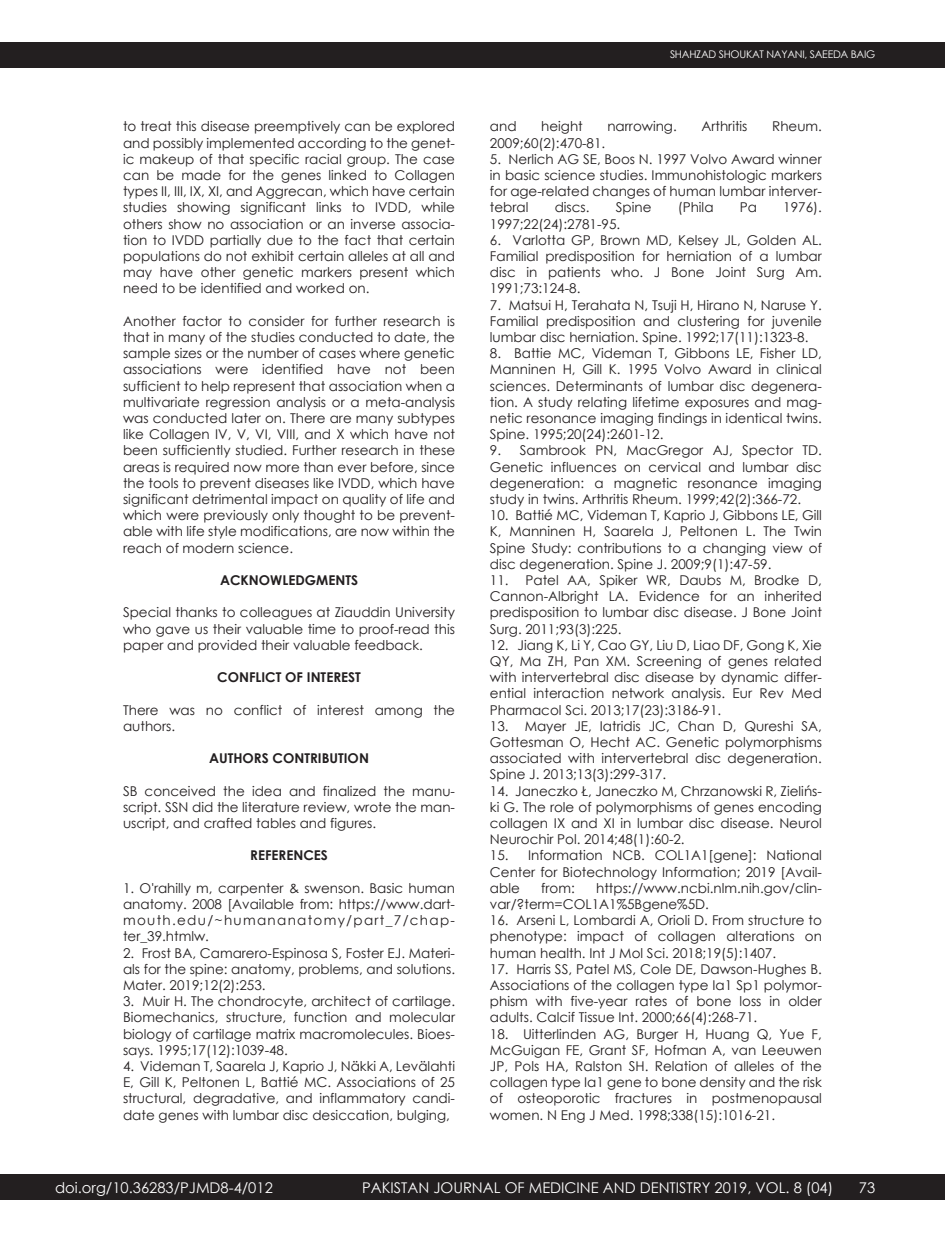
<style>
.page{position:relative;width:945px;height:1242px;background:#fff}
.page>*{position:absolute;margin:0;border:0;box-sizing:border-box;transform-origin:0 0}
.t1{font:14.7px "Century Gothic";color:#fff}
.t2{font:13.5px/16.2px "Century Gothic";color:#231f20;text-align:justify}
.t3{font:700 13.5px "Century Gothic";color:#231f20}
.t4{font:10.5px "Century Gothic";letter-spacing:-.025em;color:#fff}
</style>
<div class="page">
<div style="left:0;top:42px;width:945px;height:26px;background:#231f20"></div>
<div style="left:0;top:1174px;width:945px;height:26px;background:#231f20"></div>
<p class="t2" style="left:123px;top:118px;width:334px">to treat this disease preemptively can be explored and possibly implemented according to the genet&shy;ic makeup of that specific racial group. The case can be made for the genes linked to Collagen types II, III, IX, XI, and Aggrecan, which have certain studies showing significant links to IVDD, while others show no association or an inverse associa&shy;tion to IVDD partially due to the fact that certain populations do not exhibit certain alleles at all and may have other genetic markers present which need to be identified and worked on.</p>
<p class="t2" style="left:123px;top:313px;width:334px">Another factor to consider for further research is that in many of the studies conducted to date, the sample sizes or the number of cases where genetic associations were identified have not been sufficient to help represent that association when a multivariate regression analysis or a meta-analysis was conducted later on. There are many subtypes like Collagen IV, V, VI, VIII, and X which have not been sufficiently studied. Further research in these areas is required now more than ever before, since the tools to prevent diseases like IVDD, which have significant detrimental impact on quality of life and which were previously only thought to be prevent&shy;able with life style modifications, are now within the reach of modern science.</p>
<p class="t3" style="left:220px;top:570px;width:139px">ACKNOWLEDGMENTS</p>
<p class="t2" style="left:123px;top:604px;width:334px">Special thanks to colleagues at Ziauddin University who gave us their valuable time to proof-read this paper and provided their valuable feedback.</p>
<p class="t3" style="left:217px;top:667px;width:145px">CONFLICT OF INTEREST</p>
<p class="t2" style="left:123px;top:701px;width:334px">There was no conflict of interest among the authors.</p>
<p class="t3" style="left:209px;top:748px;width:161px">AUTHORS CONTRIBUTION</p>
<p class="t2" style="left:123px;top:782px;width:334px">SB conceived the idea and finalized the manu&shy;script. SSN did the literature review, wrote the man&shy;uscript, and crafted tables and figures.</p>
<p class="t3" style="left:250px;top:845px;width:79px">REFERENCES</p>
<p class="t2" style="left:123px;top:880px;width:334px">1. O'rahilly m, carpenter &amp; swenson. Basic human anatomy. 2008 [Available from: https://www.dart&shy;mouth.edu/~humananatomy/part_7/chap&shy;ter_39.htmlw.</p>
<p class="t2" style="left:123px;top:944px;width:334px">2. Frost BA, Camarero-Espinosa S, Foster EJ. Materi&shy;als for the spine: anatomy, problems, and solutions.<br>Mater. 2019;12(2):253.</p>
<p class="t2" style="left:123px;top:993px;width:334px">3. Muir H. The chondrocyte, architect of cartilage.<br>Biomechanics, structure, function and molecular biology of cartilage matrix macromolecules. Bioes&shy;says. 1995;17(12):1039-48.</p>
<p class="t2" style="left:123px;top:1058px;width:334px">4. Videman T, Saarela J, Kaprio J, Näkki A, Levälahti E, Gill K, Peltonen L, Battié MC. Associations of 25 structural, degradative, and inflammatory candi&shy;date genes with lumbar disc desiccation, bulging,</p>
<p class="t4" style="left:670px;top:47px;width:207px">SHAHZAD SHOUKAT NAYANI, SAEEDA BAIG</p>
<p class="t2" style="left:490px;top:118px;width:28px">and</p>
<p class="t2" style="left:541px;top:118px;width:43px">height</p>
<p class="t2" style="left:607px;top:118px;width:71px">narrowing.</p>
<p class="t2" style="left:701px;top:118px;width:48px">Arthritis</p>
<p class="t2" style="left:772px;top:118px;width:51px">Rheum.</p>
<p class="t2" style="left:490px;top:134px;width:117px">2009;60(2):470-81.</p>
<p class="t2" style="left:490px;top:151px;width:334px">5. Nerlich AG SE, Boos N. 1997 Volvo Award winner in basic science studies. Immunohistologic markers for age-related changes of human lumbar interver&shy;tebral</p>
<p class="t2" style="left:555px;top:199px;width:36px">discs.</p>
<p class="t2" style="left:616px;top:199px;width:37px">Spine</p>
<p class="t2" style="left:678px;top:199px;width:37px">(Phila</p>
<p class="t2" style="left:740px;top:199px;width:19px">Pa</p>
<p class="t2" style="left:783px;top:199px;width:40px">1976).</p>
<p class="t2" style="left:490px;top:215px;width:132px">1997;22(24):2781-95.</p>
<p class="t2" style="left:490px;top:232px;width:334px">6. Varlotta GP, Brown MD, Kelsey JL, Golden AL.<br>Familial predisposition for herniation of a lumbar disc in patients who. J Bone Joint Surg Am.<br>1991;73:124-8.</p>
<p class="t2" style="left:490px;top:296px;width:334px">7. Matsui H, Terahata N, Tsuji H, Hirano N, Naruse Y.<br>Familial predisposition and clustering for juvenile lumbar disc herniation. Spine. 1992;17(11):1323-8.</p>
<p class="t2" style="left:490px;top:345px;width:334px">8. Battie MC, Videman T, Gibbons LE, Fisher LD, Manninen H, Gill K. 1995 Volvo Award in clinical sciences. Determinants of lumbar disc degenera&shy;tion. A study relating lifetime exposures and mag&shy;netic resonance imaging findings in identical twins.<br>Spine. 1995;20(24):2601-12.</p>
<p class="t2" style="left:490px;top:442px;width:334px">9. Sambrook PN, MacGregor AJ, Spector TD.<br>Genetic influences on cervical and lumbar disc degeneration: a magnetic resonance imaging study in twins. Arthritis Rheum. 1999;42(2):366-72.</p>
<p class="t2" style="left:490px;top:507px;width:334px">10. Battié MC, Videman T, Kaprio J, Gibbons LE, Gill K, Manninen H, Saarela J, Peltonen L. The Twin Spine Study: contributions to a changing view of disc degeneration. Spine J. 2009;9(1):47-59.</p>
<p class="t2" style="left:490px;top:572px;width:334px">11. Patel AA, Spiker WR, Daubs M, Brodke D, Cannon-Albright LA. Evidence for an inherited predisposition to lumbar disc disease. J Bone Joint Surg. 2011;93(3):225.</p>
<p class="t2" style="left:490px;top:637px;width:334px">12. Jiang K, Li Y, Cao GY, Liu D, Liao DF, Gong K, Xie QY, Ma ZH, Pan XM. Screening of genes related with intervertebral disc disease by dynamic differ&shy;ential interaction network analysis. Eur Rev Med Pharmacol Sci. 2013;17(23):3186-91.</p>
<p class="t2" style="left:490px;top:718px;width:334px">13. Mayer JE, Iatridis JC, Chan D, Qureshi SA, Gottesman O, Hecht AC. Genetic polymorphisms associated with intervertebral disc degeneration.<br>Spine J. 2013;13(3):299-317.</p>
<p class="t2" style="left:490px;top:782px;width:334px">14. Janeczko Ł, Janeczko M, Chrzanowski R, Zielińs&shy;ki G. The role of polymorphisms of genes encoding collagen IX and XI in lumbar disc disease. Neurol Neurochir Pol. 2014;48(1):60-2.</p>
<p class="t2" style="left:490px;top:847px;width:334px">15. Information NCB. COL1A1[gene]: National Center for Biotechnology Information; 2019 [Avail&shy;able</p>
<p class="t2" style="left:490px;top:880px;width:334px;text-indent:106px">https://www.ncbi.nlm.nih.gov/clin&shy;var/?term=COL1A1%5Bgene%5D.</p>
<p class="t2" style="left:490px;top:912px;width:334px">16. Arseni L, Lombardi A, Orioli D. From structure to phenotype: impact of collagen alterations on human health. Int J Mol Sci. 2018;19(5):1407.</p>
<p class="t2" style="left:490px;top:961px;width:334px">17. Harris SS, Patel MS, Cole DE, Dawson-Hughes B.<br>Associations of the collagen type Iα1 Sp1 polymor&shy;phism with five-year rates of bone loss in older adults. Calcif Tissue Int. 2000;66(4):268-71.</p>
<p class="t2" style="left:490px;top:1025px;width:334px">18. Uitterlinden AG, Burger H, Huang Q, Yue F, McGuigan FE, Grant SF, Hofman A, van Leeuwen JP, Pols HA, Ralston SH. Relation of alleles of the collagen type Iα1 gene to bone density and the risk of osteoporotic fractures in postmenopausal women. N Eng J Med. 1998;338(15):1016-21.</p>
<p class="t2" style="left:541px;top:880px;width:35px">from:</p>
<p class="t1" style="left:55px;top:1177px;width:219px">doi.org/10.36283/PJMD8-4/012</p>
<p class="t1" style="left:362px;top:1177px;width:473px">PAKISTAN JOURNAL OF MEDICINE AND DENTISTRY 2019, VOL. 8 (04)</p>
<p class="t1" style="left:859px;top:1177px;width:18px">73</p>
</div>
